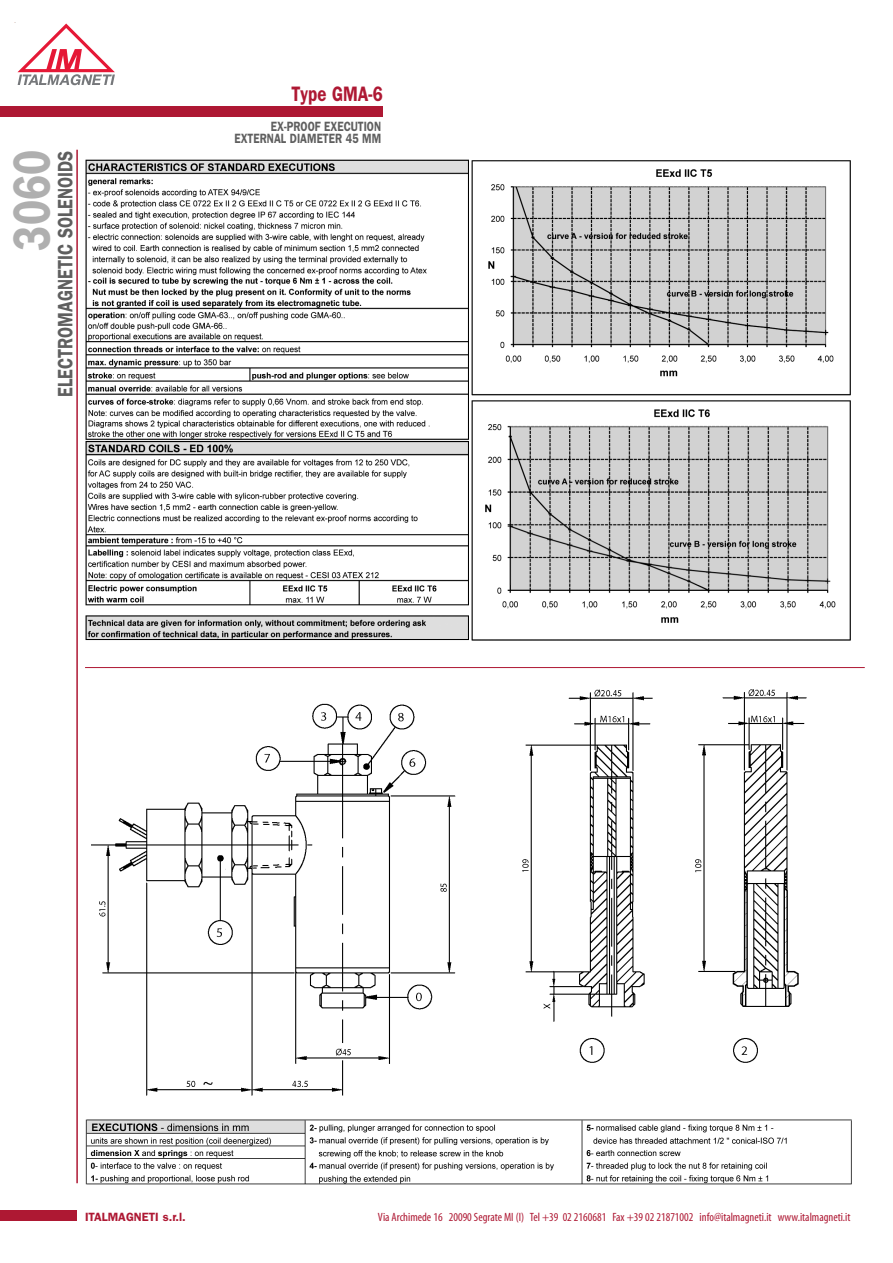
<style>
.page{position:relative;width:893px;height:1263px;background:#fff}
.page>*{position:absolute;margin:0;border:0;box-sizing:border-box;transform-origin:0 0}
.t1{font:600 52.5px "Franklin Gothic";color:#afafaf;scale:.8 1}
.t2{font:600 21px "Franklin Gothic";color:#5f5f5f;scale:.8 1}
.t3{font:600 21px "Franklin Gothic";color:#ae1833;scale:.8 1}
.t4{font:600 13.5px/12px "Franklin Gothic";color:#5f5f5f;text-align:right;scale:.8 1}
.t5{font:12px "Myriad MM 400 300";color:#ae1833}
.t6{font:600 12px "Franklin Gothic";color:#ae1833}
</style>
<div class="page">
<img style="left:85px;top:159px;width:766px;height:482px">
<img style="left:92px;top:689px;width:715px;height:407px">
<img style="left:85px;top:1119px;width:767px;height:66px">
<div style="left:0;top:1210px;width:76px;height:11px;background:#ae1833"></div>
<div style="left:0;top:106px;width:383px;height:11px;background:#ae1833"></div>
<hr style="left:76px;top:150px;width:2px;height:1033px;background:#ae1833">
<svg style="left:14px;top:22px;width:101px;height:63px"></svg>
<hr style="left:85px;top:667px;width:780px;height:1px;background:#ae1833">
<p class="t2" style="left:58px;top:397px;width:309px;rotate:-90deg">ELECTROMAGNETIC SOLENOIDS</p>
<p class="t1" style="left:14px;top:251px;width:127px;rotate:-90deg">3060</p>
<p class="t3" style="left:291px;top:86px;width:115px">Type GMA-6</p>
<p class="t4" style="left:234px;top:122px;width:185px">EX-PROOF EXECUTION<br>EXTERNAL DIAMETER 45 MM</p>
<p class="t6" style="left:85px;top:1213px;width:102px">ITALMAGNETI s.r.l.</p>
<p class="t5" style="left:378px;top:1213px;width:474px">Via Archimede 16 20090 Segrate MI (I) Tel +39 02 2160681 Fax +39 02 21871002 info@italmagneti.it www.italmagneti.it</p>
</div>
